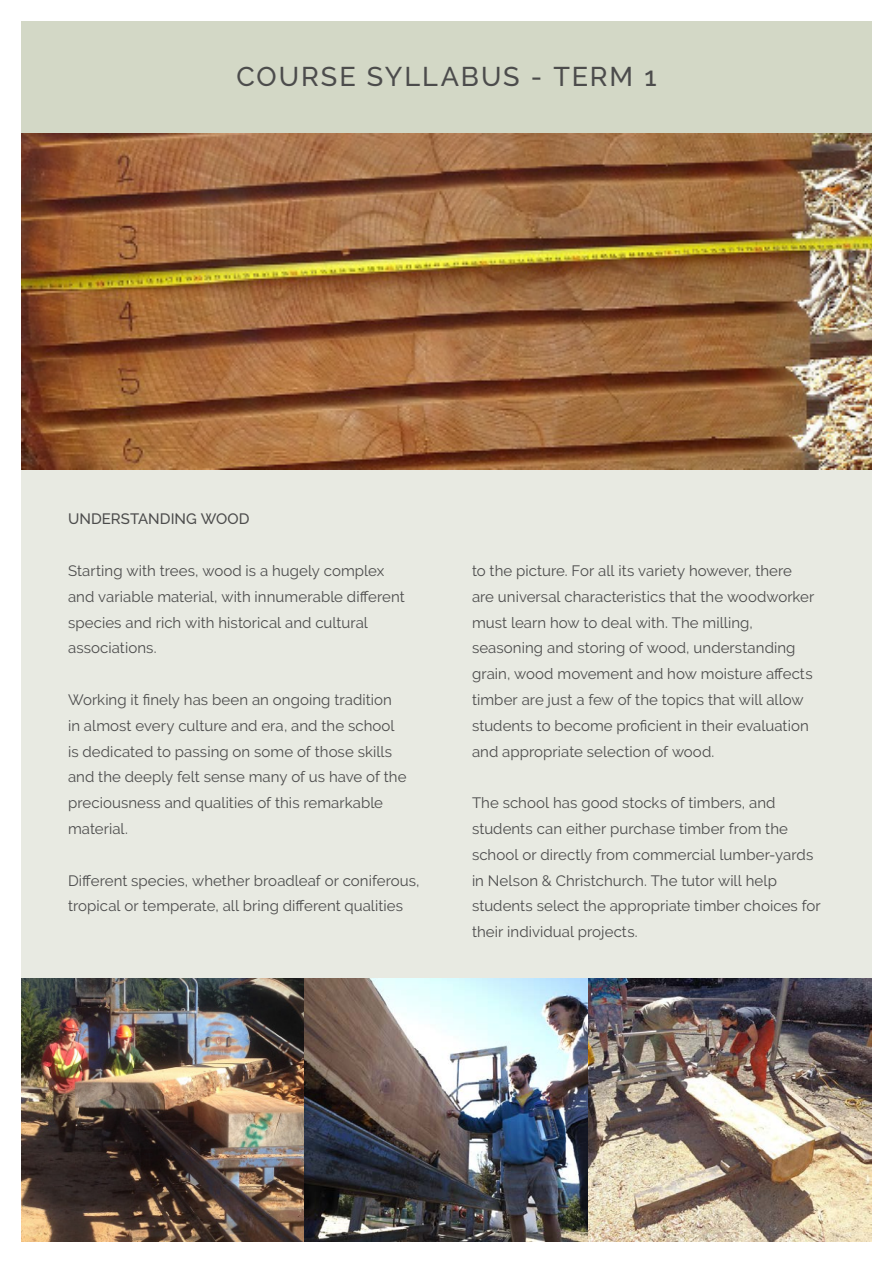
<style>
.page{position:relative;width:893px;height:1263px;background:#fff}
.page>*{position:absolute;margin:0;border:0;box-sizing:border-box;transform-origin:0 0}
.t1{font:500 27px "Raleway";letter-spacing:.07em;color:#4c4c4c}
.t2{font:15px/25.8px "Raleway";letter-spacing:.005em;color:#4c4c4c}
.t3{font:500 15px "Raleway";letter-spacing:.005em;color:#4c4c4c}
</style>
<div class="page">
<div style="left:21px;top:21px;width:851px;height:1221px;background:#e8eae2"></div>
<div style="left:21px;top:21px;width:851px;height:112px;background:#d3d8c6"></div>
<img style="left:21px;top:133px;width:851px;height:337px">
<img style="left:21px;top:979px;width:284px;height:263px">
<img style="left:305px;top:979px;width:283px;height:263px">
<img style="left:588px;top:979px;width:284px;height:263px">
<p class="t1" style="left:236px;top:61px;width:421px">COURSE SYLLABUS - TERM 1</p>
<p class="t3" style="left:68px;top:510px;width:183px">UNDERSTANDING WOOD</p>
<p class="t2" style="left:68px;top:558px;width:338px">Starting with trees, wood is a hugely complex and variable material, with innumerable different species and rich with historical and cultural associations.</p>
<p class="t2" style="left:68px;top:687px;width:340px">Working it finely has been an ongoing tradition in almost every culture and era, and the school is dedicated to passing on some of those skills and the deeply felt sense many of us have of the preciousness and qualities of this remarkable material.</p>
<p class="t2" style="left:68px;top:867px;width:353px">Different species, whether broadleaf or coniferous, tropical or temperate, all bring different qualities</p>
<p class="t2" style="left:472px;top:558px;width:344px">to the picture. For all its variety however, there are universal characteristics that the woodworker must learn how to deal with. The milling, seasoning and storing of wood, understanding grain, wood movement and how moisture affects timber are just a few of the topics that will allow students to become proficient in their evaluation and appropriate selection of wood.</p>
<p class="t2" style="left:472px;top:790px;width:350px">The school has good stocks of timbers, and students can either purchase timber from the school or directly from commercial lumber-yards in Nelson &amp; Christchurch. The tutor will help students select the appropriate timber choices for their individual projects.</p>
</div>
